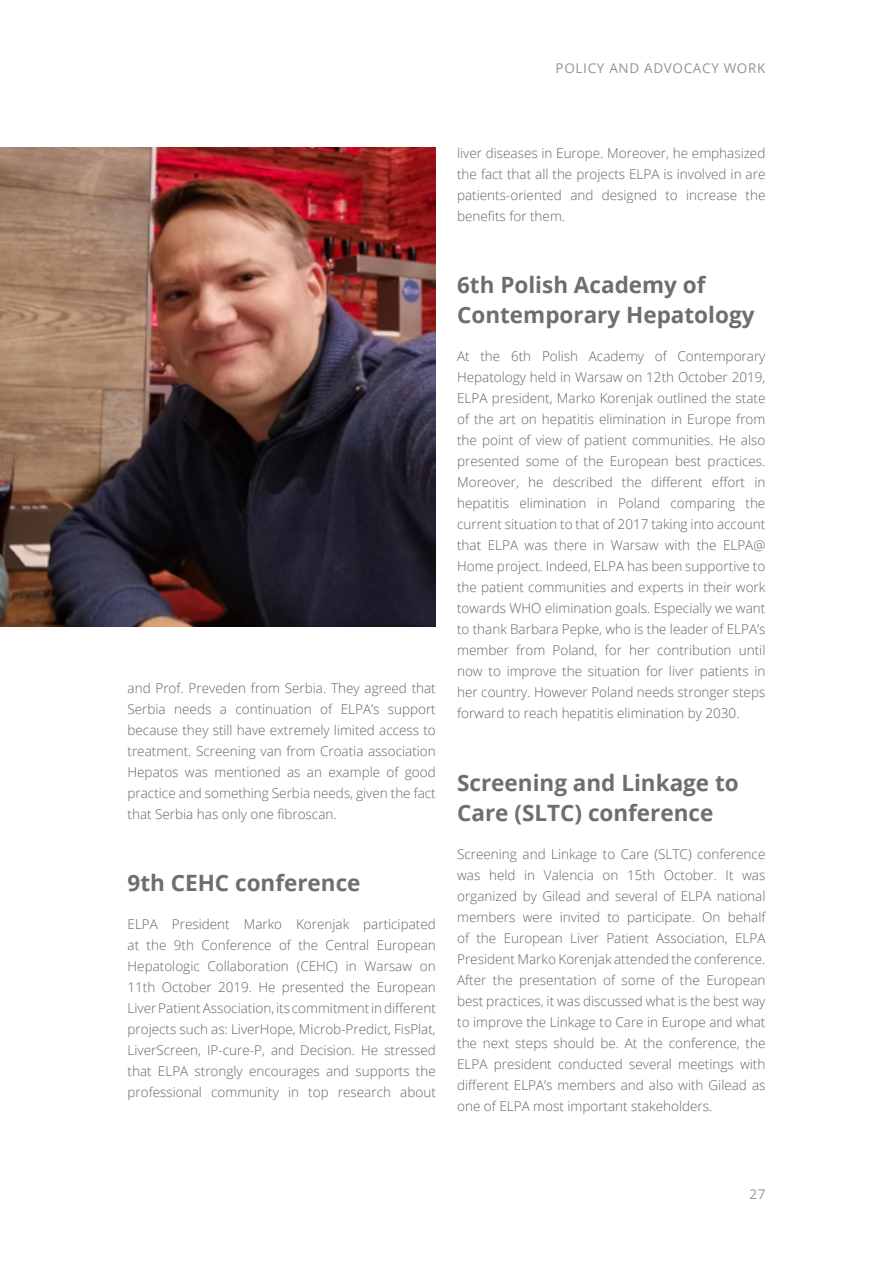
<style>
.page{position:relative;width:893px;height:1263px;background:#fff}
.page>*{position:absolute;margin:0;border:0;box-sizing:border-box;transform-origin:0 0}
.t1{font:700 22.5px/30px "Open Sans";color:#6d6e71}
.t2{font:300 13.5px/21px "Open Sans";color:#636466;text-align:justify}
.t3{font:13.5px "Open Sans";letter-spacing:.05em;color:#939598}
</style>
<div class="page">
<img style="left:0;top:147px;width:436px;height:479px">
<p class="t3" style="left:556px;top:59px;width:180px">PO LICY AND ADVOCACY WOR</p>
<p class="t3" style="left:757px;top:59px;width:10px">K</p>
<p class="t2" style="left:457px;top:142px;width:310px">liver diseases in Europe. Moreover, he emphasized the fact that all the projects ELPA is involved in are patients-oriented and designed to increase the benefits for them.</p>
<p class="t2" style="left:128px;top:677px;width:310px">and Prof. Preveden from Serbia. They agreed that Serbia needs a continuation of ELPA’s support because they still have extremely limited access to treatment. Screening van from Croatia association Hepatos was mentioned as an example of good practice and something Serbia needs, given the fact that Serbia has only one fibroscan.</p>
<h1 class="t1" style="left:128px;top:868px;width:235px">9th CEHC conference</h1>
<p class="t2" style="left:128px;top:914px;width:310px">ELPA President Marko Korenjak participated at the 9th Conference of the Central European Hepatologic Collaboration (CEHC) in Warsaw on 11th October 2019. He presented the European LiverPatientAssociation, its commitmentindifferent projects such as: LiverHope, Microb-Predict, FisPlat, LiverScreen, IP-cure-P, and Decision. He stressed that ELPA strongly encourages and supports the professional community in top research about</p>
<h1 class="t1" style="left:457px;top:270px;width:299px">6th Polish Academy of<br>Contemporary Hepatology</h1>
<p class="t2" style="left:457px;top:346px;width:310px">At the 6th Polish Academy of Contemporary Hepatology held in Warsaw on 12th October 2019, ELPA president, Marko Korenjak outlined the state of the art on hepatitis elimination in Europe from the point of view of patient communities. He also presented some of the European best practices.<br>Moreover, he described the different effort in hepatitis elimination in Poland comparing the current situation to that of 2017 taking into account that ELPA was there in Warsaw with the ELPA@ Home project. Indeed, ELPA has been supportive to the patient communities and experts in their work towards WHO elimination goals. Especially we want to thank Barbara Pepke, who is the leader of ELPA’s member from Poland, for her contribution until now to improve the situation for liver patients in her country. However Poland needs stronger steps forward to reach hepatitis elimination by 2030.</p>
<h1 class="t1" style="left:457px;top:767px;width:283px">Screening and Linkage to<br>Care (SLTC) conference</h1>
<p class="t2" style="left:457px;top:843px;width:310px">Screening and Linkage to Care (SLTC) conference was held in Valencia on 15th October. It was organized by Gilead and several of ELPA national members were invited to participate. On behalf of the European Liver Patient Association, ELPA President Marko Korenjak attended the conference.<br>After the presentation of some of the European best practices, it was discussed what is the best way to improve the Linkage to Care in Europe and what the next steps should be. At the conference, the ELPA president conducted several meetings with different ELPA’s members and also with Gilead as one of ELPA most important stakeholders.</p>
<p class="t3" style="left:749px;top:1185px;width:18px">27</p>
</div>
